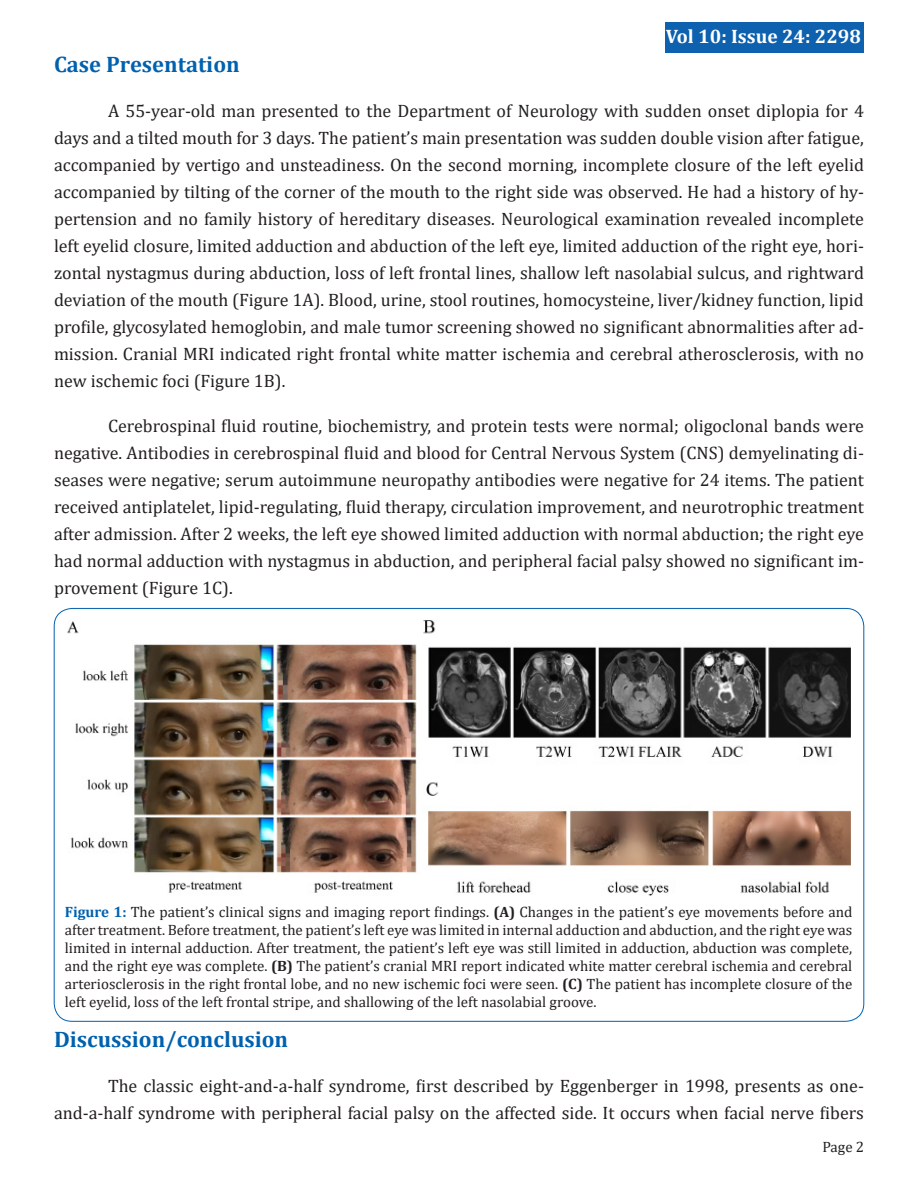
<style>
.page{position:relative;width:918px;height:1188px;background:#fff}
.page>*{position:absolute;margin:0;border:0;box-sizing:border-box;transform-origin:0 0}
.t1{font:700 22.5px "Cambria";color:#0061af}
.t2{font:700 19.5px "Cambria";color:#fff}
.t3{font:18px/27px "Cambria";color:#231f20;text-align:justify}
.t4{font:15px/18px "Cambria";color:#231f20;text-align:justify}
.s1{font-weight:700;color:#0061af}
.s2{font-weight:700}
</style>
<div class="page">
<div style="left:666px;top:22px;width:198px;height:30px;background:#0d61af"></div>
<img style="left:67px;top:621px;width:350px;height:272px">
<img style="left:423px;top:620px;width:428px;height:276px">
<p class="t2" style="left:666px;top:22px;width:196px">Vol 10: Issue 24: 2298</p>
<p class="t1" style="left:54px;top:48px;width:187px">Case Presentation</p>
<p class="t3" style="left:54px;top:97px;width:812px;text-indent:54px">A 55-year-old man presented to the Department of Neurology with sudden onset diplopia for 4 days and a tilted mouth for 3 days. The patient’s main presentation was sudden double vision after fatigue, accompanied by vertigo and unsteadiness. On the second morning, incomplete closure of the left eyelid accompanied by tilting of the corner of the mouth to the right side was observed. He had a history of hy&shy;pertension and no family history of hereditary diseases. Neurological examination revealed incomplete left eyelid closure, limited adduction and abduction of the left eye, limited adduction of the right eye, hori&shy;zontal nystagmus during abduction, loss of left frontal lines, shallow left nasolabial sulcus, and rightward deviation of the mouth (Figure 1A). Blood, urine, stool routines, homocysteine, liver/kidney function, lipid profile, glycosylated hemoglobin, and male tumor screening showed no significant abnormalities after ad&shy;mission. Cranial MRI indicated right frontal white matter ischemia and cerebral atherosclerosis, with no new ischemic foci (Figure 1B).</p>
<p class="t3" style="left:54px;top:412px;width:811px;text-indent:54px">Cerebrospinal fluid routine, biochemistry, and protein tests were normal; oligoclonal bands were negative. Antibodies in cerebrospinal fluid and blood for Central Nervous System (CNS) demyelinating di&shy;seases were negative; serum autoimmune neuropathy antibodies were negative for 24 items. The patient received antiplatelet, lipid-regulating, fluid therapy, circulation improvement, and neurotrophic treatment after admission. After 2 weeks, the left eye showed limited adduction with normal abduction; the right eye had normal adduction with nystagmus in abduction, and peripheral facial palsy showed no significant im&shy;provement (Figure 1C).</p>
<p class="t4" style="left:65px;top:903px;width:789px"><span class="s1">Figure 1:</span> The patient’s clinical signs and imaging report findings. <span class="s2">(A)</span> Changes in the patient’s eye movements before and after treatment. Before treatment, the patient’s left eye was limited in internal adduction and abduction, and the right eye was limited in internal adduction. After treatment, the patient’s left eye was still limited in adduction, abduction was complete, and the right eye was complete. <span class="s2">(B)</span> The patient’s cranial MRI report indicated white matter cerebral ischemia and cerebral arteriosclerosis in the right frontal lobe, and no new ischemic foci were seen. <span class="s2">(C)</span> The patient has incomplete closure of the left eyelid, loss of the left frontal stripe, and shallowing of the left nasolabial groove.</p>
<p class="t1" style="left:54px;top:1024px;width:236px">Discussion/conclusion</p>
<p class="t3" style="left:54px;top:1073px;width:812px;text-align:right">The classic eight-and-a-half syndrome, first described by Eggenberger in 1998, presents as one&shy;and-a-half syndrome with peripheral facial palsy on the affected side. It occurs when facial nerve fibers</p>
<p class="t4" style="left:822px;top:1138px;width:43px">Page 2</p>
</div>
